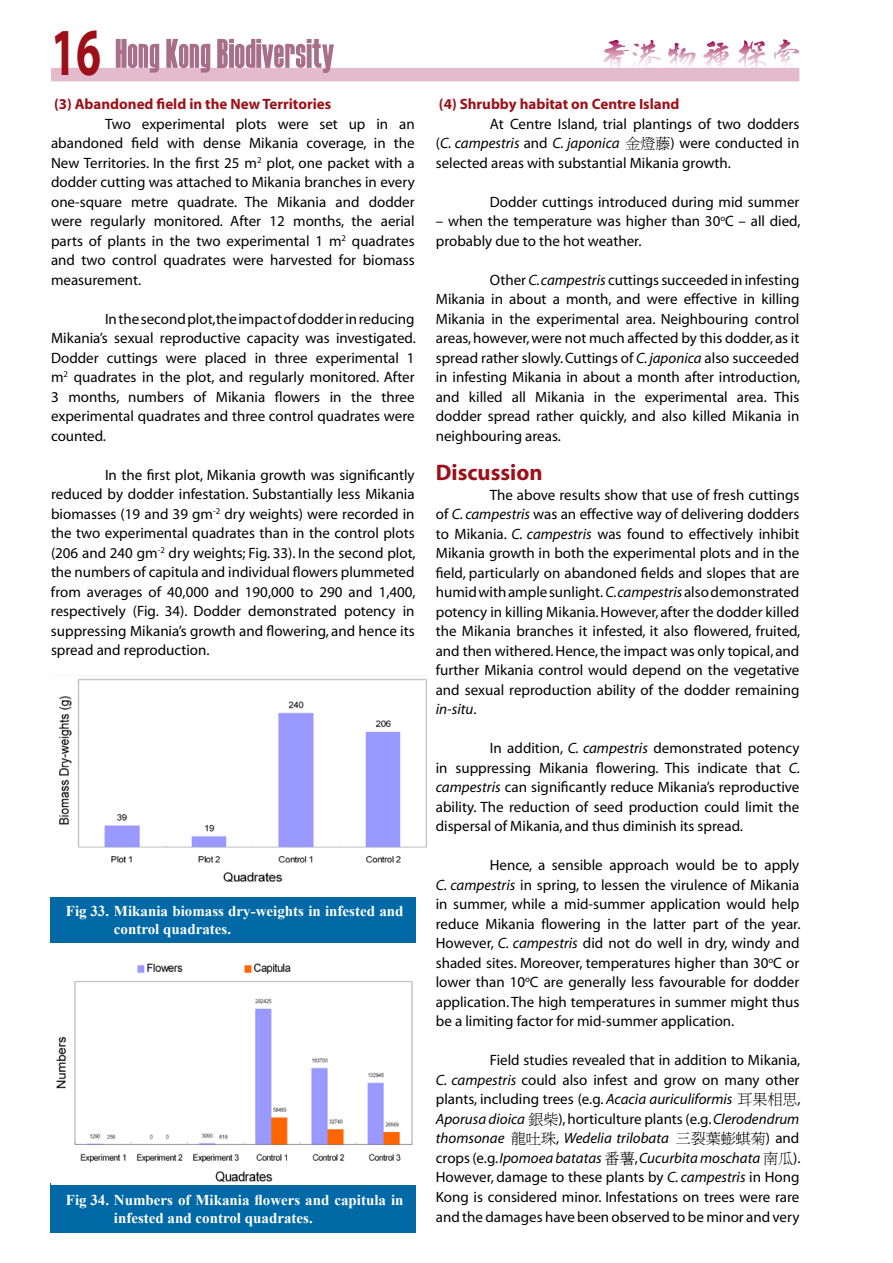
<style>
.page{position:relative;width:893px;height:1263px;background:#fff}
.page>*{position:absolute;margin:0;border:0;box-sizing:border-box;transform-origin:0 0}
.t1{font:700 67.5px "Myriad";color:#9e1019;scale:.67 1}
.t2{font:700 22.5px "Myriad";color:#9e1019}
.t3{font:15px/19.5px "Myriad";color:#000;text-align:justify}
.t4{font:700 15px/18px "Times New Roman";color:#fff}
.t5{font:700 15px "Myriad";color:#9e1019}
.s1{font-style:italic}
.s2{font-family:"P Ming Li U"}
</style>
<div class="page">
<div style="left:50px;top:897px;width:365px;height:46px;background:#0069a6"></div>
<div style="left:50px;top:1183px;width:365px;height:49px;background:#0069a6"></div>
<svg style="left:602px;top:40px;width:59px;height:28px"></svg>
<svg style="left:668px;top:43px;width:28px;height:25px"></svg>
<svg style="left:703px;top:41px;width:27px;height:27px"></svg>
<svg style="left:737px;top:40px;width:29px;height:28px"></svg>
<svg style="left:774px;top:39px;width:25px;height:29px"></svg>
<div style="left:52px;top:69px;width:747px;height:12px;background:#e4bacd"></div>
<div style="left:51px;top:68px;width:748px;height:13px;border:2px solid #e4bacd"></div>
<svg style="left:116px;top:39px;width:43px;height:34px"></svg>
<svg style="left:166px;top:39px;width:44px;height:34px"></svg>
<svg style="left:217px;top:39px;width:117px;height:34px"></svg>
<img style="left:59px;top:679px;width:368px;height:204px">
<img style="left:51px;top:963px;width:364px;height:222px">
<h1 class="t1" style="left:51px;top:18px;width:76px">16</h1>
<p class="t5" style="left:54px;top:96px;width:279px">(3) Abandoned field in the New Territories</p>
<p class="t3" style="left:51px;top:114px;width:365px;text-indent:54px">Two experimental plots were set up in an abandoned field with dense Mikania coverage, in the New Territories. In the first 25 m<sup>2</sup> plot, one packet with a dodder cutting was attached to Mikania branches in every one-square metre quadrate. The Mikania and dodder were regularly monitored. After 12 months, the aerial parts of plants in the two experimental 1 m<sup>2</sup> quadrates and two control quadrates were harvested for biomass measurement.</p>
<p class="t3" style="left:51px;top:309px;width:366px;text-indent:54px">Inthesecondplot,theimpactofdodderinreducing Mikania’s sexual reproductive capacity was investigated.<br>Dodder cuttings were placed in three experimental 1 m<sup>2</sup> quadrates in the plot, and regularly monitored. After 3 months, numbers of Mikania flowers in the three experimental quadrates and three control quadrates were counted.</p>
<p class="t3" style="left:51px;top:465px;width:366px;text-indent:54px">In the first plot, Mikania growth was significantly reduced by dodder infestation. Substantially less Mikania biomasses (19 and 39 gm<sup>-2</sup> dry weights) were recorded in the two experimental quadrates than in the control plots (206 and 240 gm<sup>-2</sup> dry weights; Fig. 33). In the second plot, the numbers of capitula and individual flowers plummeted from averages of 40,000 and 190,000 to 290 and 1,400, respectively (Fig. 34). Dodder demonstrated potency in suppressing Mikania’s growth and flowering, and hence its spread and reproduction.</p>
<p class="t4" style="left:114px;top:902px;width:291px;text-indent:-48px">Fig 33. Mikania biomass dry-weights in infested and control quadrates.</p>
<p class="t4" style="left:114px;top:1191px;width:291px;text-indent:-48px">Fig 34. Numbers of Mikania flowers and capitula in infested and control quadrates.</p>
<p class="t5" style="left:439px;top:96px;width:242px">(4) Shrubby habitat on Centre Island</p>
<p class="t3" style="left:436px;top:114px;width:365px;text-indent:54px">At Centre Island, trial plantings of two dodders (<span class="s1">C. campestris</span> and <span class="s1">C. japonica</span> <span class="s2">金燈藤</span>) were conducted in selected areas with substantial Mikania growth.</p>
<p class="t3" style="left:490px;top:192px;width:311px">Dodder cuttings introduced during mid summer</p>
<p class="t3" style="left:436px;top:212px;width:366px">– when the temperature was higher than 30<sup>o</sup>C – all died, probably due to the hot weather.</p>
<p class="t3" style="left:436px;top:270px;width:366px;text-indent:54px">Other <span class="s1">C. campestris</span> cuttingssucceeded in infesting Mikania in about a month, and were effective in killing Mikania in the experimental area. Neighbouring control areas,however,were not much affected by this dodder,as it spread rather slowly.Cuttings of <span class="s1">C. japonica</span> also succeeded in infesting Mikania in about a month after introduction, and killed all Mikania in the experimental area. This dodder spread rather quickly, and also killed Mikania in neighbouring areas.</p>
<h2 class="t2" style="left:436px;top:461px;width:108px">Discussion</h2>
<p class="t3" style="left:436px;top:486px;width:366px;text-indent:54px">The above results show that use of fresh cuttings of <span class="s1">C. campestris</span> was an effective way of delivering dodders to Mikania. <span class="s1">C. campestris</span> was found to effectively inhibit Mikania growth in both the experimental plots and in the field, particularly on abandoned fields and slopes that are humidwithamplesunlight. <span class="s1">C. campestris</span>alsodemonstrated potency in killing Mikania.However, after the dodder killed the Mikania branches it infested, it also flowered, fruited, and then withered.Hence,the impact was only topical, and further Mikania control would depend on the vegetative and sexual reproduction ability of the dodder remaining <span class="s1">in-situ</span>.</p>
<p class="t3" style="left:436px;top:739px;width:366px;text-indent:54px">In addition, <span class="s1">C. campestris</span> demonstrated potency in suppressing Mikania flowering. This indicate that <span class="s1">C. campestris</span> can significantly reduce Mikania’s reproductive ability. The reduction of seed production could limit the dispersal of Mikania, and thus diminish its spread.</p>
<p class="t3" style="left:436px;top:856px;width:366px;text-indent:54px">Hence, a sensible approach would be to apply <span class="s1">C. campestris</span> in spring, to lessen the virulence of Mikania in summer, while a mid-summer application would help reduce Mikania flowering in the latter part of the year.<br>However, <span class="s1">C. campestris</span> did not do well in dry, windy and shaded sites. Moreover, temperatures higher than 30<sup>o</sup>C or lower than 10<sup>o</sup>C are generally less favourable for dodder application. The high temperatures in summer might thus be a limiting factor for mid-summer application.</p>
<p class="t3" style="left:436px;top:1051px;width:366px;text-indent:54px">Field studies revealed that in addition to Mikania, <span class="s1">C. campestris</span> could also infest and grow on many other plants, including trees (e.g. <span class="s1">Acacia auriculiformis</span> <span class="s2">耳果相思</span>, <span class="s1">Aporusa dioica</span> <span class="s2">銀柴</span>),horticulture plants (e.g.<span class="s1">Clerodendrum thomsonae</span> <span class="s2">龍吐珠</span>, <span class="s1">Wedelia trilobata</span> <span class="s2">三裂葉蟛蜞菊</span>) and crops (e.g.<span class="s1">Ipomoea batatas</span> <span class="s2">番薯</span>,<span class="s1">Cucurbita moschata</span> <span class="s2">南瓜</span>).<br>However, damage to these plants by <span class="s1">C. campestris</span> in Hong Kong is considered minor. Infestations on trees were rare and the damages have been observed to be minor and very</p>
</div>
